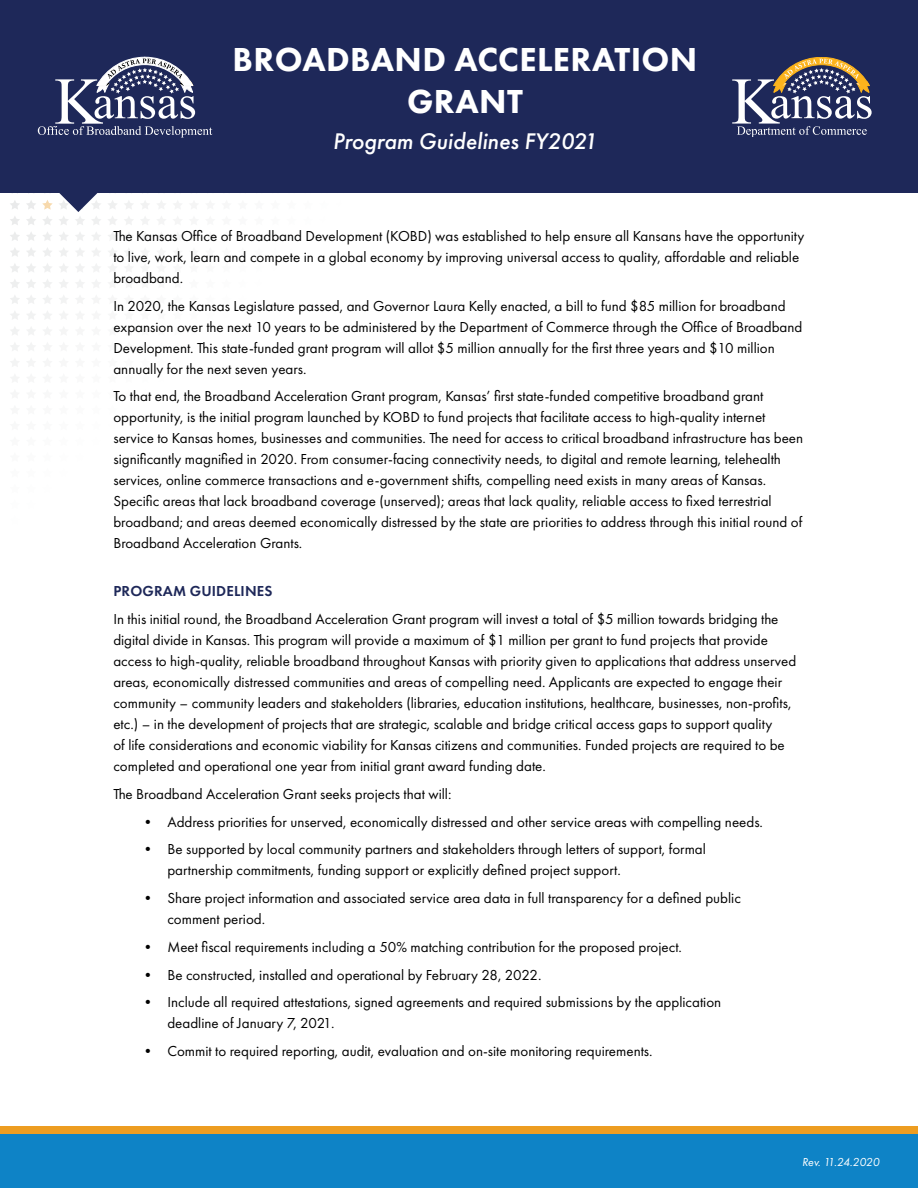
<style>
.page{position:relative;width:918px;height:1188px;background:#fff}
.page>*{position:absolute;margin:0;border:0;box-sizing:border-box;transform-origin:0 0}
.t1{font:800 34.5px/41.4px "Futura PT";letter-spacing:.01em;color:#fff;text-align:center}
.t2{font:italic 500 23.55px "Futura PT";color:#fff}
.t3{font:15px/21px "Futura PT";color:#000}
.t4{font:600 15px "Futura PT";letter-spacing:.01em;color:#1e2859}
.t5{font:italic 12px "Futura PT";letter-spacing:-.02em;color:#fff}
</style>
<div class="page">
<div style="left:0;top:1126px;width:918px;height:54px;background:#ed9d21"></div>
<svg style="left:98px;top:192px;width:20px;height:1px"></svg>
<svg style="left:156px;top:192px;width:27px;height:1px"></svg>
<svg style="left:270px;top:192px;width:27px;height:1px"></svg>
<svg style="left:384px;top:192px;width:27px;height:1px"></svg>
<svg style="left:10px;top:200px;width:10px;height:25px"></svg>
<svg style="left:26px;top:200px;width:10px;height:25px"></svg>
<svg style="left:98px;top:200px;width:19px;height:25px"></svg>
<svg style="left:124px;top:201px;width:9px;height:24px"></svg>
<svg style="left:141px;top:201px;width:8px;height:24px"></svg>
<svg style="left:157px;top:201px;width:24px;height:23px"></svg>
<svg style="left:10px;top:232px;width:10px;height:9px"></svg>
<svg style="left:26px;top:232px;width:10px;height:9px"></svg>
<svg style="left:43px;top:232px;width:9px;height:9px"></svg>
<svg style="left:59px;top:232px;width:9px;height:9px"></svg>
<svg style="left:75px;top:233px;width:10px;height:8px"></svg>
<svg style="left:92px;top:232px;width:25px;height:9px"></svg>
<svg style="left:125px;top:233px;width:8px;height:7px"></svg>
<svg style="left:141px;top:233px;width:8px;height:7px"></svg>
<svg style="left:10px;top:248px;width:9px;height:9px"></svg>
<svg style="left:27px;top:248px;width:9px;height:9px"></svg>
<svg style="left:43px;top:248px;width:9px;height:8px"></svg>
<svg style="left:59px;top:248px;width:9px;height:8px"></svg>
<svg style="left:76px;top:248px;width:8px;height:8px"></svg>
<svg style="left:92px;top:248px;width:25px;height:8px"></svg>
<svg style="left:125px;top:249px;width:8px;height:7px"></svg>
<svg style="left:11px;top:264px;width:8px;height:8px"></svg>
<svg style="left:27px;top:264px;width:8px;height:8px"></svg>
<svg style="left:43px;top:263px;width:9px;height:9px"></svg>
<svg style="left:60px;top:264px;width:8px;height:8px"></svg>
<svg style="left:76px;top:264px;width:8px;height:8px"></svg>
<svg style="left:92px;top:264px;width:24px;height:8px"></svg>
<svg style="left:10px;top:280px;width:9px;height:24px"></svg>
<svg style="left:27px;top:280px;width:9px;height:24px"></svg>
<svg style="left:43px;top:279px;width:9px;height:24px"></svg>
<svg style="left:59px;top:280px;width:9px;height:23px"></svg>
<svg style="left:76px;top:280px;width:8px;height:23px"></svg>
<svg style="left:92px;top:280px;width:21px;height:20px"></svg>
<svg style="left:10px;top:311px;width:9px;height:8px"></svg>
<svg style="left:27px;top:311px;width:8px;height:8px"></svg>
<svg style="left:43px;top:311px;width:9px;height:8px"></svg>
<svg style="left:60px;top:311px;width:8px;height:8px"></svg>
<svg style="left:11px;top:327px;width:8px;height:8px"></svg>
<svg style="left:27px;top:327px;width:8px;height:8px"></svg>
<svg style="left:44px;top:327px;width:7px;height:8px"></svg>
<svg style="left:11px;top:343px;width:8px;height:23px"></svg>
<svg style="left:27px;top:343px;width:8px;height:21px"></svg>
<svg style="left:11px;top:375px;width:5px;height:5px"></svg>
<svg style="left:498px;top:192px;width:27px;height:1px"></svg>
<svg style="left:612px;top:192px;width:27px;height:1px"></svg>
<svg style="left:726px;top:192px;width:27px;height:1px"></svg>
<svg style="left:791px;top:192px;width:27px;height:1px"></svg>
<div style="left:0;top:0;width:918px;height:192px;background:#1e2859"></div>
<svg style="left:42px;top:192px;width:56px;height:33px"></svg>
<div style="left:0;top:1134px;width:918px;height:54px;background:#0e83c6"></div>
<svg style="left:870px;top:108px;width:2px;height:9px"></svg>
<svg style="left:732px;top:57px;width:138px;height:80px"></svg>
<svg style="left:781px;top:126px;width:45px;height:9px"></svg>
<svg style="left:827px;top:129px;width:34px;height:6px"></svg>
<svg style="left:862px;top:129px;width:5px;height:6px"></svg>
<svg style="left:100px;top:57px;width:60px;height:62px"></svg>
<svg style="left:143px;top:59px;width:52px;height:60px"></svg>
<svg style="left:38px;top:79px;width:65px;height:56px"></svg>
<svg style="left:64px;top:126px;width:30px;height:9px"></svg>
<svg style="left:95px;top:126px;width:46px;height:9px"></svg>
<svg style="left:145px;top:126px;width:52px;height:12px"></svg>
<svg style="left:197px;top:127px;width:15px;height:8px"></svg>
<h1 class="t1" style="left:233px;top:39px;width:466px">BROADBAND ACCELERATION<br>GRANT</h1>
<h2 class="t2" style="left:333px;top:126px;width:266px">Program Guidelines FY2021</h2>
<p class="t3" style="left:113px;top:225px;width:693px">The Kansas Office of Broadband Development (KOBD) was established to help ensure all Kansans have the opportunity to live, work, learn and compete in a global economy by improving universal access to quality, affordable and reliable broadband.</p>
<p class="t3" style="left:113px;top:295px;width:691px">In 2020, the Kansas Legislature passed, and Governor Laura Kelly enacted, a bill to fund $85 million for broadband expansion over the next 10 years to be administered by the Department of Commerce through the Office of Broadband Development. This state-funded grant program will allot $5 million annually for the first three years and $10 million annually for the next seven years.</p>
<p class="t3" style="left:113px;top:386px;width:691px">To that end, the Broadband Acceleration Grant program, Kansas’ first state-funded competitive broadband grant opportunity, is the initial program launched by KOBD to fund projects that facilitate access to high-quality internet service to Kansas homes, businesses and communities. The need for access to critical broadband infrastructure has been significantly magnified in 2020. From consumer-facing connectivity needs, to digital and remote learning, telehealth services, online commerce transactions and e-government shifts, compelling need exists in many areas of Kansas.<br>Specific areas that lack broadband coverage (unserved); areas that lack quality, reliable access to fixed terrestrial broadband; and areas deemed economically distressed by the state are priorities to address through this initial round of Broadband Acceleration Grants.</p>
<p class="t4" style="left:113px;top:582px;width:160px">PROGRAM GUIDELINES</p>
<p class="t3" style="left:113px;top:609px;width:684px">In this initial round, the Broadband Acceleration Grant program will invest a total of $5 million towards bridging the digital divide in Kansas. This program will provide a maximum of $1 million per grant to fund projects that provide access to high-quality, reliable broadband throughout Kansas with priority given to applications that address unserved areas, economically distressed communities and areas of compelling need. Applicants are expected to engage their community – community leaders and stakeholders (libraries, education institutions, healthcare, businesses, non-profits, etc.) – in the development of projects that are strategic, scalable and bridge critical access gaps to support quality<br>of life considerations and economic viability for Kansas citizens and communities. Funded projects are required to be completed and operational one year from initial grant award funding date.</p>
<p class="t3" style="left:113px;top:783px;width:340px">The Broadband Acceleration Grant seeks projects that will:</p>
<p class="t3" style="left:140px;top:811px;width:624px">• Address priorities for unserved, economically distressed and other service areas with compelling needs.</p>
<p class="t3" style="left:167px;top:839px;width:540px;text-indent:-27px">• Be supported by local community partners and stakeholders through letters of support, formal partnership commitments, funding support or explicitly defined project support.</p>
<p class="t3" style="left:167px;top:888px;width:575px;text-indent:-27px">• Share project information and associated service area data in full transparency for a defined public comment period.</p>
<p class="t3" style="left:140px;top:936px;width:543px">• Meet fiscal requirements including a 50% matching contribution for the proposed project.</p>
<p class="t3" style="left:140px;top:964px;width:403px">• Be constructed, installed and operational by February 28, 2022.</p>
<p class="t3" style="left:167px;top:992px;width:555px;text-indent:-27px">• Include all required attestations, signed agreements and required submissions by the application deadline of January 7, 2021.</p>
<p class="t3" style="left:140px;top:1041px;width:514px">• Commit to required reporting, audit, evaluation and on-site monitoring requirements.</p>
<p class="t5" style="left:802px;top:1154px;width:79px">Rev. 11.24.2020</p>
</div>
